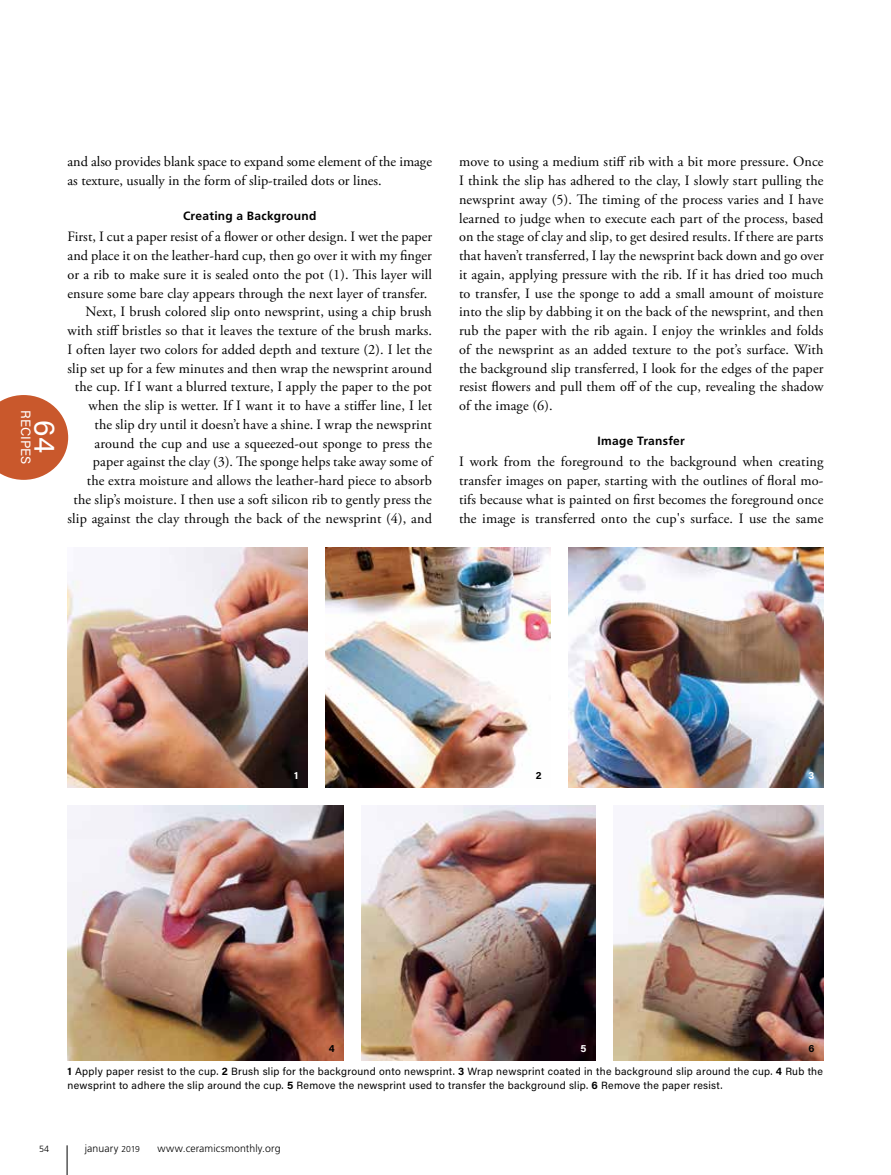
<style>
.page{position:relative;width:891px;height:1175px;background:#fff}
.page>*{position:absolute;margin:0;border:0;box-sizing:border-box;transform-origin:0 0}
.t1{font:30px "Acumin Pro";color:#fff}
.t2{font:14.25px/18.8px "Adobe Garamond Pro";letter-spacing:.01em;color:#000;text-align:justify}
.t3{font:13.5px "Acumin Pro";letter-spacing:-.01em;color:#fff}
.t4{font:700 12px "Frutiger";letter-spacing:.025em;color:#000}
.t5{font:10.5px/13.5px "Acumin Pro";letter-spacing:.03em;color:#000}
.t6{font:300 10.5px "Frutiger";letter-spacing:.01em;color:#000}
.t7{font:700 10.5px "Acumin Pro";color:#000}
.t8{font:700 10.5px "Acumin Pro";color:#fff}
.t9{font:300 9px "Frutiger";color:#000}
.s1{font-weight:700}
.s2{font-size:8.55px}
</style>
<div class="page">
<svg style="left:67px;top:1145px;width:1px;height:29px"></svg>
<img style="left:68px;top:548px;width:239px;height:240px">
<img style="left:325px;top:548px;width:226px;height:240px">
<img style="left:569px;top:548px;width:255px;height:240px">
<img style="left:68px;top:806px;width:276px;height:255px">
<img style="left:362px;top:806px;width:233px;height:255px">
<img style="left:613px;top:806px;width:211px;height:255px">
<svg style="left:0;top:395px;width:68px;height:85px;background:#d1724d"></svg>
<p class="t3" style="left:35px;top:410px;width:55px;rotate:90deg">RECIPES</p>
<h1 class="t1" style="left:66px;top:420px;width:35px;rotate:90deg">64</h1>
<p class="t2" style="left:68px;top:153px;width:366px">and also provides blank space to expand some element of the image as texture, usually in the form of slip-trailed dots or lines.</p>
<p class="t4" style="left:183px;top:209px;width:135px">Creating a Background</p>
<p class="t2" style="left:68px;top:228px;width:366px">First, I cut a paper resist of a flower or other design. I wet the paper</p>
<p class="t2" style="left:68px;top:247px;width:366px">and place it on the leather-hard cup, then go over it with my finger</p>
<p class="t2" style="left:68px;top:265px;width:366px">or a rib to make sure it is sealed onto the pot (1). This layer will</p>
<p class="t2" style="left:68px;top:284px;width:361px">ensure some bare clay appears through the next layer of transfer.</p>
<p class="t2" style="left:85px;top:303px;width:348px">Next, I brush colored slip onto newsprint, using a chip brush</p>
<p class="t2" style="left:68px;top:322px;width:366px">with stiff bristles so that it leaves the texture of the brush marks.</p>
<p class="t2" style="left:68px;top:340px;width:366px">I often layer two colors for added depth and texture (2). I let the</p>
<p class="t2" style="left:68px;top:359px;width:366px">slip set up for a few minutes and then wrap the newsprint around</p>
<p class="t2" style="left:75px;top:378px;width:359px">the cup. If I want a blurred texture, I apply the paper to the pot</p>
<p class="t2" style="left:88px;top:397px;width:345px">when the slip is wetter. If I want it to have a stiffer line, I let</p>
<p class="t2" style="left:94px;top:415px;width:339px">the slip dry until it doesn’t have a shine. I wrap the newsprint</p>
<p class="t2" style="left:94px;top:434px;width:339px">around the cup and use a squeezed-out sponge to press the</p>
<p class="t2" style="left:93px;top:453px;width:341px">paper against the clay (3). The sponge helps take away some of</p>
<p class="t2" style="left:87px;top:472px;width:346px">the extra moisture and allows the leather-hard piece to absorb</p>
<p class="t2" style="left:73px;top:490px;width:360px">the slip’s moisture. I then use a soft silicon rib to gently press the</p>
<p class="t2" style="left:68px;top:509px;width:366px">slip against the clay through the back of the newsprint (4), and</p>
<p class="t2" style="left:459px;top:153px;width:366px">move to using a medium stiff rib with a bit more pressure. Once I think the slip has adhered to the clay, I slowly start pulling the newsprint away (5). The timing of the process varies and I have learned to judge when to execute each part of the process, based on the stage of clay and slip, to get desired results. If there are parts that haven’t transferred, I lay the newsprint back down and go over it again, applying pressure with the rib. If it has dried too much to transfer, I use the sponge to add a small amount of moisture into the slip by dabbing it on the back of the newsprint, and then rub the paper with the rib again. I enjoy the wrinkles and folds of the newsprint as an added texture to the pot’s surface. With the background slip transferred, I look for the edges of the paper resist flowers and pull them off of the cup, revealing the shadow of the image (6).</p>
<p class="t4" style="left:598px;top:434px;width:89px">Image Transfer</p>
<p class="t2" style="left:459px;top:453px;width:366px">I work from the foreground to the background when creating transfer images on paper, starting with the outlines of floral mo&shy;tifs because what is painted on first becomes the foreground once the image is transferred onto the cup's surface. I use the same</p>
<p class="t8" style="left:294px;top:767px;width:6px">1</p>
<p class="t7" style="left:536px;top:767px;width:7px">2</p>
<p class="t8" style="left:809px;top:767px;width:7px">3</p>
<p class="t7" style="left:329px;top:1040px;width:7px">4</p>
<p class="t8" style="left:580px;top:1040px;width:7px">5</p>
<p class="t7" style="left:808px;top:1040px;width:8px">6</p>
<p class="t5" style="left:67px;top:1064px;width:757px"><span class="s1">1</span> Apply paper resist to the cup. <span class="s1">2</span> Brush slip for the background onto newsprint. <span class="s1">3</span> Wrap newsprint coated in the background slip around the cup. <span class="s1">4</span> Rub the newsprint to adhere the slip around the cup. <span class="s1">5</span> Remove the newsprint used to transfer the background slip. <span class="s1">6</span> Remove the paper resist.</p>
<p class="t9" style="left:39px;top:1143px;width:12px">54</p>
<p class="t6" style="left:85px;top:1142px;width:57px">january <span class="s2">2019</span></p>
<p class="t6" style="left:157px;top:1142px;width:125px">www.ceramicsmonthly.org</p>
</div>
